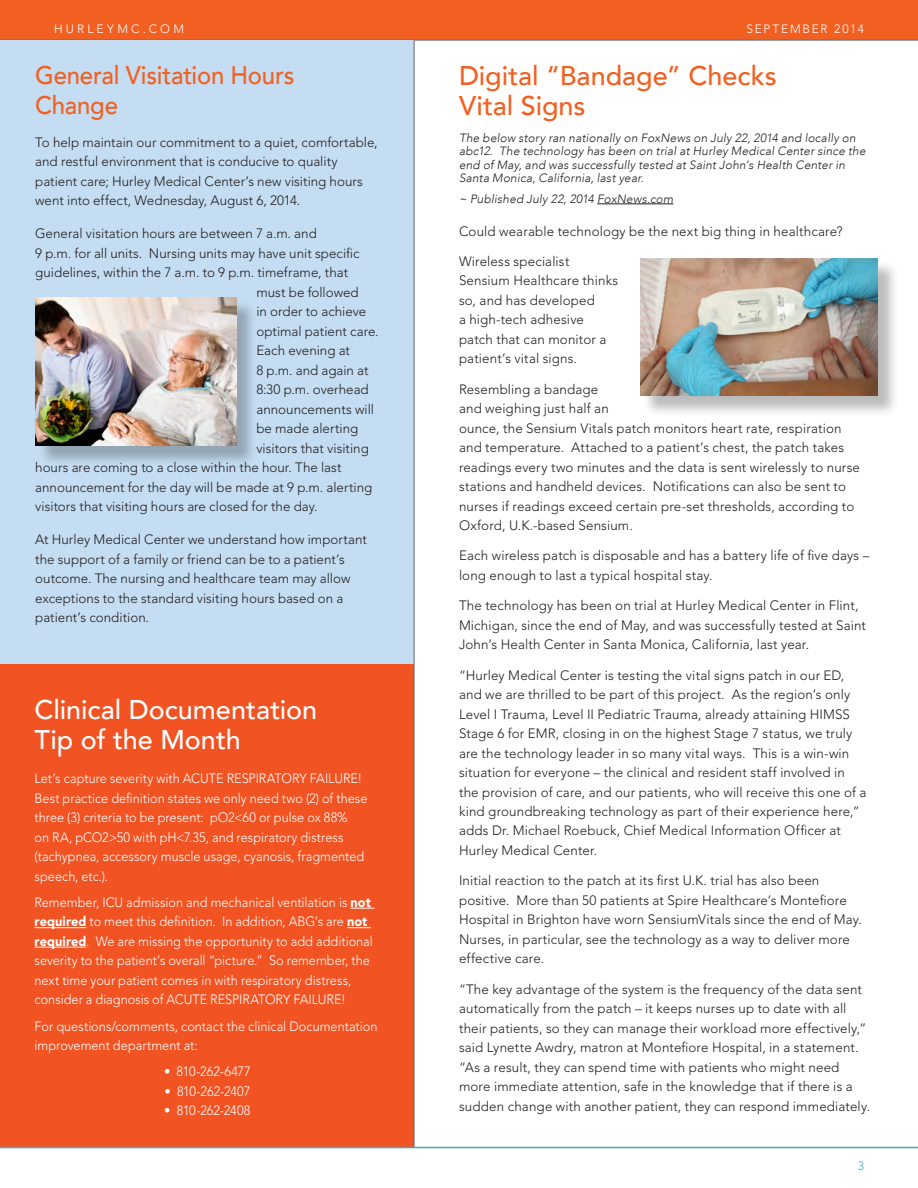
<style>
.page{position:relative;width:918px;height:1188px;background:#fff}
.page>*{position:absolute;margin:0;border:0;box-sizing:border-box;transform-origin:0 0}
.t1{font:500 27px/30px "Avenir LT";color:#fff}
.t2{font:500 27px/30px "Avenir LT";color:#f26021}
.t3{font:500 25.5px/30px "Avenir LT";letter-spacing:-.01em;color:#f26021;scale:.94 1}
.t4{font:300 13.5px/19.5px "Avenir LT Std";letter-spacing:.01em;color:#231f20}
.t5{font:300 13.5px/19.5px "Avenir LT Std";color:#fff;scale:.94 1}
.t6{font:italic 300 12px/13.5px "Avenir LT";letter-spacing:.015em;color:#231f20}
.t7{font:300 12px "Avenir LT Std";letter-spacing:.145em;color:#fff}
.t8{font:300 12px "Avenir LT Std";letter-spacing:.265em;color:#fff}
.t9{font:300 12px "Avenir LT Std";color:#3dabba}
.s1{font-weight:900}
</style>
<div class="page">
<div style="left:0;top:0;width:918px;height:40px;background:#f26021"></div>
<hr style="left:0;top:40px;width:918px;height:1px;background:#696875">
<div style="left:0;top:40px;width:414px;height:624px;background:#c4ddf2"></div>
<hr style="left:597px;top:204px;width:76px;height:1px;background:#231f20">
<div style="left:643px;top:260px;width:256px;height:158px;background:#231f20;opacity:.3"></div>
<img style="left:640px;top:258px;width:237px;height:138px">
<div style="left:0;top:664px;width:414px;height:483px;background:#f15322"></div>
<svg style="left:351px;top:908px;width:23px;height:1px"></svg>
<hr style="left:35px;top:927px;width:51px;height:1px;background:#fff">
<svg style="left:347px;top:927px;width:24px;height:1px"></svg>
<hr style="left:35px;top:947px;width:51px;height:1px;background:#fff">
<hr style="left:414px;top:40px;width:1px;height:1107px;background:#696875">
<div style="left:38px;top:300px;width:219px;height:166px;background:#231f20;opacity:.3"></div>
<img style="left:36px;top:298px;width:200px;height:148px">
<hr style="left:0;top:1147px;width:918px;height:1px;background:#3dabba">
<hr style="left:0;top:811px;width:1px;height:76px;background:#0696d7">
<p class="t8" style="left:54px;top:21px;width:132px">HURLEYMC.COM</p>
<h2 class="t3" style="left:35px;top:61px;width:277px">General Visitation Hours<br>Change</h2>
<p class="t4" style="left:35px;top:132px;width:344px">To help maintain our commitment to a quiet, comfortable, and restful environment that is conducive to quality patient care; Hurley Medical Center’s new visiting hours went into effect, Wednesday, August 6, 2014.</p>
<p class="t4" style="left:35px;top:224px;width:283px">General visitation hours are between 7 a.m. and</p>
<p class="t4" style="left:35px;top:243px;width:326px">9 p.m. for all units. Nursing units may have unit specific</p>
<p class="t4" style="left:35px;top:263px;width:314px">guidelines, within the 7 a.m. to 9 p.m. timeframe, that</p>
<p class="t4" style="left:256px;top:282px;width:104px">must be followed</p>
<p class="t4" style="left:256px;top:302px;width:111px">in order to achieve</p>
<p class="t4" style="left:256px;top:321px;width:124px">optimal patient care.</p>
<p class="t4" style="left:256px;top:341px;width:95px">Each evening at</p>
<p class="t4" style="left:256px;top:360px;width:114px">8 p.m. and again at</p>
<p class="t4" style="left:256px;top:380px;width:114px">8:30 p.m. overhead</p>
<p class="t4" style="left:256px;top:399px;width:119px">announcements will</p>
<p class="t4" style="left:256px;top:419px;width:103px">be made alerting</p>
<p class="t4" style="left:256px;top:438px;width:114px">visitors that visiting</p>
<p class="t4" style="left:35px;top:458px;width:308px">hours are coming to a close within the hour. The last</p>
<p class="t4" style="left:35px;top:477px;width:339px">announcement for the day will be made at 9 p.m. alerting</p>
<p class="t4" style="left:35px;top:497px;width:284px">visitors that visiting hours are closed for the day.</p>
<p class="t4" style="left:35px;top:530px;width:333px">At Hurley Medical Center we understand how important the support of a family or friend can be to a patient’s outcome. The nursing and healthcare team may allow exceptions to the standard visiting hours based on a patient’s condition.</p>
<h1 class="t1" style="left:35px;top:696px;width:284px">Clinical Documentation<br>Tip of the Month</h1>
<p class="t5" style="left:35px;top:769px;width:356px">Let’s capture severity with ACUTE RESPIRATORY FAILURE!<br>Best practice definition states we only need two (2) of these three (3) criteria to be present: pO2&lt;60 or pulse ox 88%<br>on RA, pCO2&gt;50 with pH&lt;7.35, and respiratory distress (tachypnea, accessory muscle usage, cyanosis, fragmented speech, etc.).</p>
<p class="t5" style="left:35px;top:892px;width:361px">Remember, ICU admission and mechanical ventilation is <span class="s1">not required</span> to meet this definition. In addition, ABG’s are <span class="s1">not required</span>. We are missing the opportunity to add additional severity to the patient’s overall “picture.” So remember, the next time your patient comes in with respiratory distress, consider a diagnosis of ACUTE RESPIRATORY FAILURE!</p>
<p class="t5" style="left:35px;top:1016px;width:366px">For questions/comments, contact the clinical Documentation improvement department at:</p>
<p class="t5" style="left:164px;top:1062px;width:94px">• 810-262-6477</p>
<p class="t5" style="left:164px;top:1081px;width:93px">• 810-262-2407</p>
<p class="t5" style="left:164px;top:1101px;width:93px">• 810-262-2408</p>
<p class="t7" style="left:746px;top:21px;width:119px">SEPTEMBER 2014</p>
<h1 class="t2" style="left:459px;top:61px;width:319px">Digital “Bandage” Checks<br>Vital Signs</h1>
<p class="t6" style="left:459px;top:131px;width:408px">The below story ran nationally on FoxNews on July 22, 2014 and locally on abc12. The technology has been on trial at Hurley Medical Center since the end of May, and was successfully tested at Saint John’s Health Center in Santa Monica, California, last year.</p>
<p class="t6" style="left:459px;top:192px;width:216px">~ Published July 22, 2014 FoxNews.com</p>
<p class="t4" style="left:459px;top:221px;width:385px">Could wearable technology be the next big thing in healthcare?</p>
<p class="t4" style="left:459px;top:252px;width:161px">Wireless specialist<br>Sensium Healthcare thinks so, and has developed<br>a high-tech adhesive patch that can monitor a patient’s vital signs.</p>
<p class="t4" style="left:459px;top:379px;width:403px">Resembling a bandage<br>and weighing just half an<br>ounce, the Sensium Vitals patch monitors heart rate, respiration and temperature. Attached to a patient’s chest, the patch takes readings every two minutes and the data is sent wirelessly to nurse stations and handheld devices. Notifications can also be sent to nurses if readings exceed certain pre-set thresholds, according to Oxford, U.K.-based Sensium.</p>
<p class="t4" style="left:459px;top:546px;width:412px">Each wireless patch is disposable and has a battery life of five days – long enough to last a typical hospital stay.</p>
<p class="t4" style="left:459px;top:596px;width:409px">The technology has been on trial at Hurley Medical Center in Flint,<br>Michigan, since the end of May, and was successfully tested at Saint<br>John’s Health Center in Santa Monica, California, last year.</p>
<p class="t4" style="left:459px;top:665px;width:409px">“Hurley Medical Center is testing the vital signs patch in our ED, and we are thrilled to be part of this project. As the region’s only Level I Trauma, Level II Pediatric Trauma, already attaining HIMSS Stage 6 for EMR, closing in on the highest Stage 7 status, we truly are the technology leader in so many vital ways. This is a win-win situation for everyone – the clinical and resident staff involved in the provision of care, and our patients, who will receive this one of a kind groundbreaking technology as part of their experience here,” adds Dr. Michael Roebuck, Chief Medical Information Officer at Hurley Medical Center.</p>
<p class="t4" style="left:459px;top:871px;width:404px">Initial reaction to the patch at its first U.K. trial has also been positive. More than 50 patients at Spire Healthcare’s Montefiore Hospital in Brighton have worn SensiumVitals since the end of May.<br>Nurses, in particular, see the technology as a way to deliver more effective care.</p>
<p class="t4" style="left:459px;top:979px;width:413px">“The key advantage of the system is the frequency of the data sent automatically from the patch – it keeps nurses up to date with all their patients, so they can manage their workload more effectively,” said Lynette Awdry, matron at Montefiore Hospital, in a statement. “As a result, they can spend time with patients who might need more immediate attention, safe in the knowledge that if there is a sudden change with another patient, they can respond immediately.</p>
<p class="t9" style="left:858px;top:1159px;width:8px">3</p>
</div>
